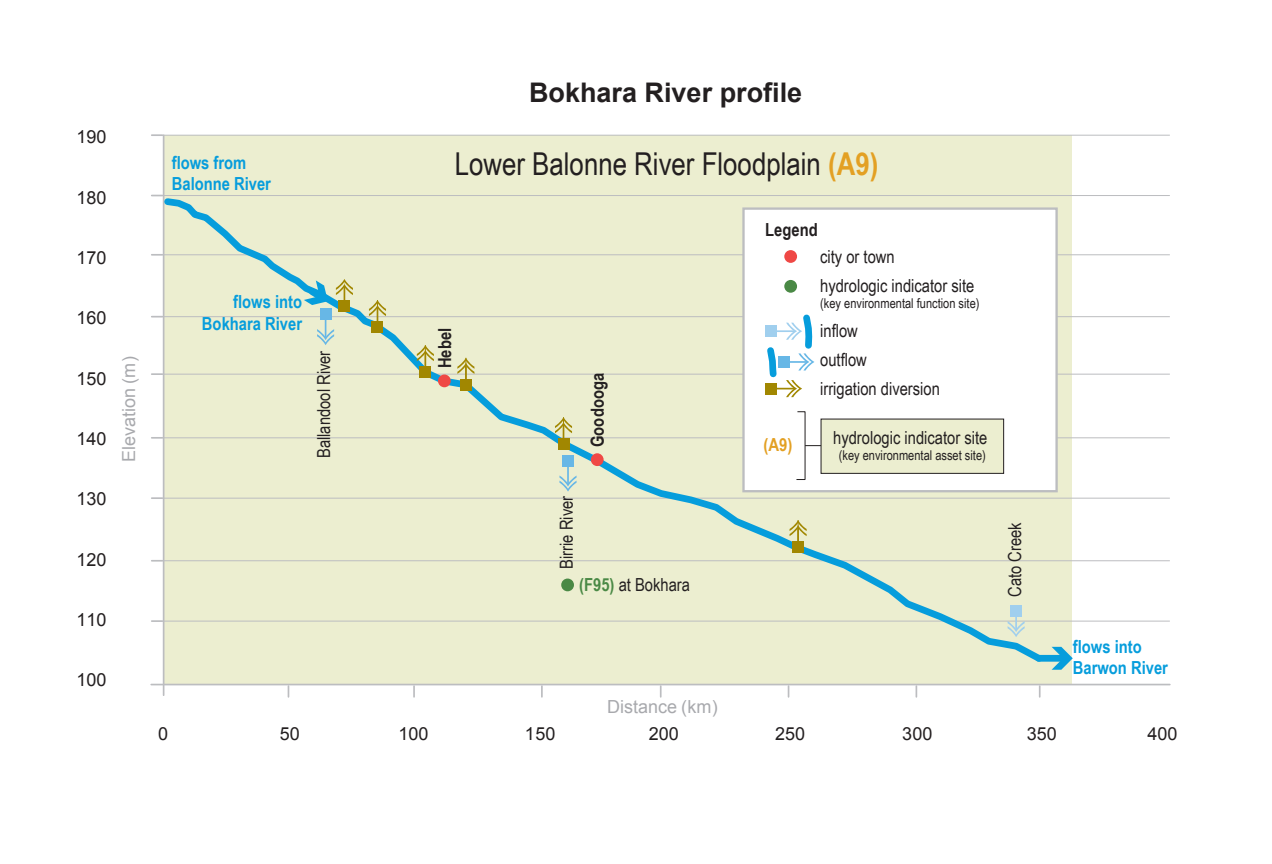
<style>
.page{position:relative;width:1272px;height:864px;background:#fff}
.page>*{position:absolute;margin:0;border:0;box-sizing:border-box;transform-origin:0 0}
.t1{font:31.5px "Arial Narrow";color:#231f20}
.t2{font:700 27px "Arial";color:#231f20}
.t3{font:18px/28.8px "Arial Narrow";color:#231f20}
.t4{font:700 18px/21.6px "Arial Narrow";color:#069ddc}
.t5{font:18px "Arial";color:#231f20}
.t6{font:18px "Arial";color:#a8a9ad}
.t7{font:700 18px "Arial Narrow";color:#231f20}
.t8{font:13.5px "Arial Narrow";color:#231f20}
.s1{font-weight:700;color:#e3a023}
.s2{font-weight:700;color:#4a8945}
</style>
<div class="page">
<div style="left:164px;top:135px;width:908px;height:548px;background:#eceed0"></div>
<hr style="left:163px;top:135px;width:1px;height:560px;background:#bcbdc0">
<svg style="left:152px;top:134px;width:10px;height:2px"></svg>
<svg style="left:152px;top:497px;width:8px;height:2px"></svg>
<hr style="left:151px;top:683px;width:1019px;height:2px;background:#bcbdc0">
<svg style="left:152px;top:373px;width:8px;height:2px"></svg>
<hr style="left:164px;top:135px;width:1006px;height:1px;background:#bcbdc0">
<hr style="left:164px;top:195px;width:1006px;height:1px;background:#bcbdc0">
<hr style="left:164px;top:316px;width:1006px;height:1px;background:#bcbdc0">
<hr style="left:164px;top:437px;width:1006px;height:1px;background:#bcbdc0">
<hr style="left:164px;top:497px;width:1006px;height:1px;background:#bcbdc0">
<hr style="left:164px;top:560px;width:1006px;height:1px;background:#bcbdc0">
<hr style="left:164px;top:620px;width:1006px;height:1px;background:#bcbdc0">
<hr style="left:164px;top:373px;width:1006px;height:1px;background:#bcbdc0">
<hr style="left:164px;top:254px;width:1006px;height:1px;background:#bcbdc0">
<div style="left:1038px;top:654px;width:27px;height:7px;background:#069ddc"></div>
<svg style="left:1051px;top:646px;width:21px;height:23px"></svg>
<svg style="left:160px;top:194px;width:888px;height:473px"></svg>
<svg style="left:336px;top:279px;width:17px;height:27px"></svg>
<div style="left:339px;top:300px;width:11px;height:11px;background:#a18701"></div>
<svg style="left:369px;top:300px;width:17px;height:27px"></svg>
<div style="left:372px;top:321px;width:11px;height:11px;background:#a18701"></div>
<hr style="left:424px;top:352px;width:2px;height:20px;background:#a18701">
<svg style="left:417px;top:345px;width:17px;height:16px"></svg>
<div style="left:420px;top:366px;width:11px;height:11px;background:#a18701"></div>
<div style="left:438px;top:374px;width:13px;height:13px;background:#ef4845;border-radius:50%"></div>
<hr style="left:465px;top:365px;width:2px;height:20px;background:#a18701">
<svg style="left:457px;top:358px;width:17px;height:16px"></svg>
<div style="left:460px;top:379px;width:11px;height:11px;background:#a18701"></div>
<svg style="left:555px;top:417px;width:17px;height:27px"></svg>
<div style="left:558px;top:438px;width:11px;height:12px;background:#a18701"></div>
<div style="left:591px;top:453px;width:12px;height:13px;background:#ef4845;border-radius:50%"></div>
<svg style="left:1007px;top:610px;width:17px;height:27px"></svg>
<div style="left:1010px;top:605px;width:11px;height:11px;background:#a0cfee"></div>
<hr style="left:797px;top:527px;width:2px;height:20px;background:#a18701">
<svg style="left:789px;top:520px;width:17px;height:16px"></svg>
<div style="left:792px;top:541px;width:11px;height:11px;background:#a18701"></div>
<svg style="left:413px;top:686px;width:2px;height:10px"></svg>
<svg style="left:541px;top:686px;width:2px;height:10px"></svg>
<svg style="left:915px;top:686px;width:2px;height:10px"></svg>
<svg style="left:303px;top:280px;width:27px;height:26px"></svg>
<svg style="left:317px;top:314px;width:17px;height:31px"></svg>
<div style="left:320px;top:309px;width:11px;height:11px;background:#67b7e6"></div>
<hr style="left:567px;top:460px;width:2px;height:24px;background:#67b7e6">
<svg style="left:559px;top:475px;width:17px;height:16px"></svg>
<div style="left:562px;top:455px;width:11px;height:11px;background:#67b7e6"></div>
<div style="left:561px;top:578px;width:13px;height:13px;background:#4a8945;border-radius:50%"></div>
<div style="left:742px;top:207px;width:315px;height:285px;background:#fff;border:2px solid #bcbdc0"></div>
<hr style="left:771px;top:330px;width:23px;height:2px;background:#a0cfee">
<div style="left:766px;top:325px;width:11px;height:12px;background:#a0cfee"></div>
<div style="left:784px;top:250px;width:13px;height:13px;background:#ef4845;border-radius:50%"></div>
<div style="left:784px;top:280px;width:13px;height:12px;background:#4a8945;border-radius:50%"></div>
<svg style="left:786px;top:314px;width:29px;height:56px"></svg>
<div style="left:778px;top:356px;width:11px;height:11px;background:#67b7e6"></div>
<hr style="left:771px;top:387px;width:23px;height:2px;background:#a18701">
<svg style="left:786px;top:380px;width:16px;height:17px"></svg>
<div style="left:766px;top:383px;width:11px;height:11px;background:#a18701"></div>
<svg style="left:796px;top:411px;width:9px;height:69px"></svg>
<hr style="left:805px;top:445px;width:30px;height:1px;background:#231f20">
<div style="left:821px;top:418px;width:183px;height:55px;background:#eceed0"></div>
<svg style="left:767px;top:347px;width:13px;height:31px"></svg>
<p class="t5" style="left:77px;top:125px;width:32px">190</p>
<p class="t5" style="left:77px;top:185px;width:32px">180</p>
<p class="t5" style="left:77px;top:246px;width:32px">170</p>
<p class="t5" style="left:77px;top:306px;width:32px">160</p>
<p class="t5" style="left:77px;top:366px;width:32px">150</p>
<p class="t5" style="left:77px;top:427px;width:32px">140</p>
<p class="t5" style="left:77px;top:487px;width:32px">130</p>
<p class="t6" style="left:117px;top:462px;width:107px;rotate:-90deg">Elevation (m)</p>
<p class="t5" style="left:77px;top:547px;width:32px">120</p>
<p class="t5" style="left:77px;top:607px;width:32px">110</p>
<p class="t5" style="left:77px;top:668px;width:32px">100</p>
<p class="t4" style="left:172px;top:151px;width:101px">flows from<br>Balonne River</p>
<p class="t4" style="left:202px;top:290px;width:102px;text-align:right">flows into<br>Bokhara River</p>
<p class="t3" style="left:309px;top:458px;width:109px;rotate:-90deg">Ballandool River</p>
<h2 class="t2" style="left:529px;top:75px;width:275px">Bokhara River profile</h2>
<h1 class="t1" style="left:455px;top:141px;width:425px">Lower Balonne River Floodplain <span class="s1">(A9)</span></h1>
<p class="t7" style="left:431px;top:368px;width:42px;rotate:-90deg">Hebel</p>
<p class="t7" style="left:584px;top:447px;width:75px;rotate:-90deg">Goodooga</p>
<p class="t3" style="left:551px;top:568px;width:75px;rotate:-90deg">Birrie River</p>
<p class="t3" style="left:579px;top:569px;width:112px"><span class="s2">(F95)</span> at Bokhara</p>
<p class="t7" style="left:765px;top:216px;width:54px">Legend</p>
<p class="t3" style="left:820px;top:241px;width:156px">city or town<br>hydrologic indicator site</p>
<p class="t8" style="left:820px;top:293px;width:161px">(key environmental function site)</p>
<p class="t3" style="left:820px;top:315px;width:121px">inflow<br>outflow<br>irrigation diversion</p>
<p class="t3" style="left:763px;top:422px;width:225px"><span class="s1">(A9)</span> hydrologic indicator site</p>
<p class="t8" style="left:839px;top:445px;width:149px">(key environmental asset site)</p>
<p class="t3" style="left:1000px;top:597px;width:76px;rotate:-90deg">Cato Creek</p>
<p class="t6" style="left:607px;top:695px;width:112px">Distance (km)</p>
<p class="t4" style="left:1073px;top:634px;width:97px">flows into<br>Barwon River</p>
<p class="t5" style="left:158px;top:721px;width:12px">0</p>
<p class="t5" style="left:280px;top:721px;width:22px">50</p>
<p class="t5" style="left:525px;top:721px;width:32px">150</p>
<p class="t5" style="left:775px;top:721px;width:32px">250</p>
<p class="t5" style="left:1026px;top:721px;width:32px">350</p>
<p class="t5" style="left:398px;top:721px;width:32px">100</p>
<p class="t5" style="left:649px;top:721px;width:32px">200</p>
<p class="t5" style="left:902px;top:721px;width:32px">300</p>
<p class="t5" style="left:1147px;top:721px;width:32px">400</p>
</div>
